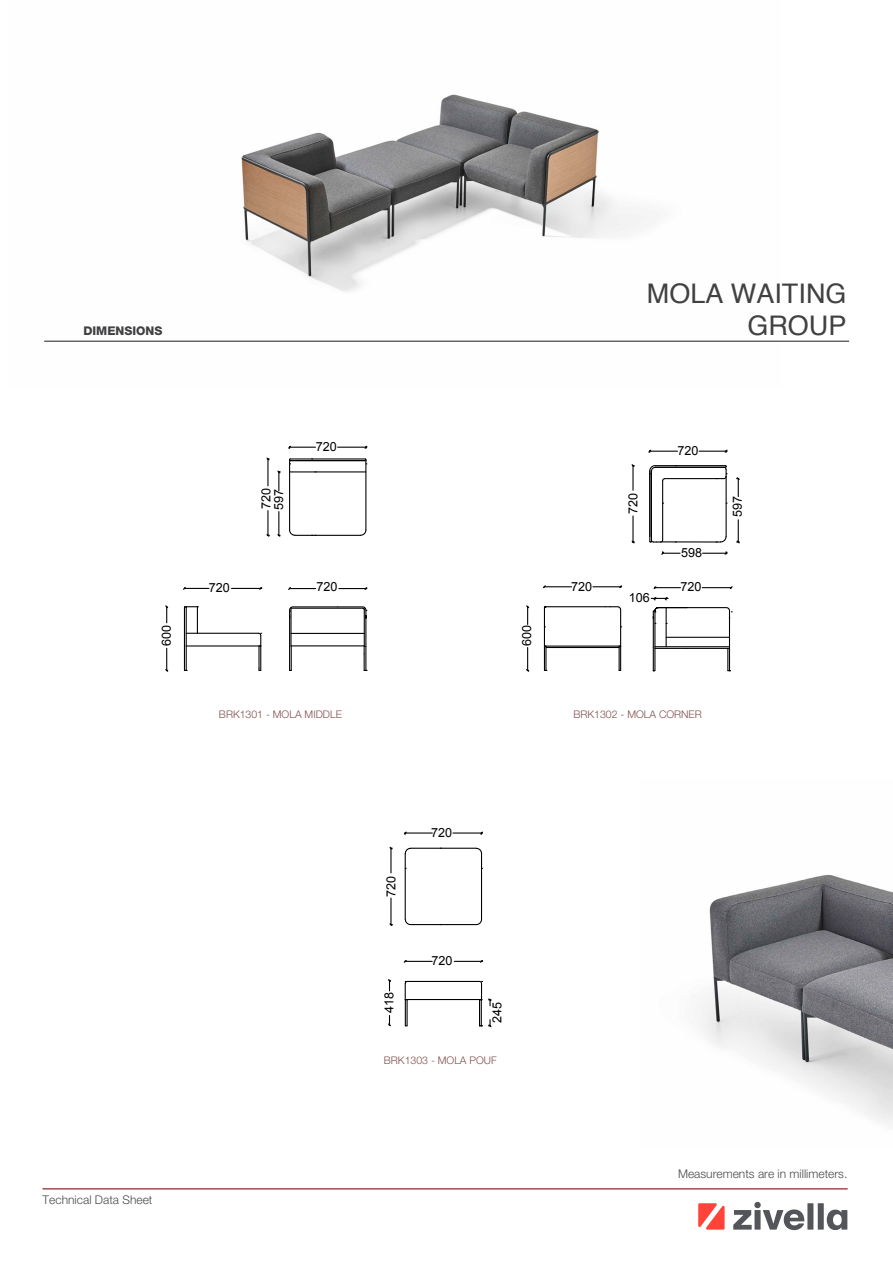
<style>
.page{position:relative;width:893px;height:1263px;background:#fff}
.page>*{position:absolute;margin:0;border:0;box-sizing:border-box;transform-origin:0 0}
.t1{font:27px/32.4px "Helvetica";color:#414042;text-align:right}
.t2{font:12.6px "Arial";color:#000}
.t3{font:300 12px "Helvetica Neue LT Pro";color:#4d4c4c}
.t4{font:300 12px "Helvetica Neue LT Pro";color:#4c4c4c}
.t5{font:800 12px "Helvetica Neue LT Pro";color:#414042}
.t6{font:300 10.5px "Helvetica Neue LT Pro";color:#814f50}
</style>
<div class="page">
<img style="left:694px;top:874px;width:199px;height:252px">
<img style="left:44px;top:94px;width:738px;height:247px">
<hr style="left:44px;top:341px;width:805px;height:1px;background:#1d1d1b">
<svg style="left:733px;top:1210px;width:19px;height:19px"></svg>
<div style="left:754px;top:1210px;width:7px;height:19px;background:#54555a"></div>
<div style="left:754px;top:1202px;width:7px;height:6px;background:#54555a;border-radius:50%"></div>
<svg style="left:763px;top:1209px;width:41px;height:21px"></svg>
<div style="left:807px;top:1203px;width:6px;height:26px;background:#54555a"></div>
<div style="left:818px;top:1203px;width:6px;height:26px;background:#54555a"></div>
<svg style="left:827px;top:1209px;width:20px;height:21px"></svg>
<svg style="left:698px;top:1203px;width:27px;height:26px"></svg>
<hr style="left:43px;top:1188px;width:804px;height:1px;background:#9c5050">
<svg style="left:359px;top:529px;width:8px;height:7px"></svg>
<hr style="left:295px;top:535px;width:66px;height:1px;background:#000">
<svg style="left:289px;top:529px;width:7px;height:7px"></svg>
<hr style="left:290px;top:458px;width:75px;height:1px;background:#000">
<hr style="left:290px;top:471px;width:76px;height:1px;background:#000">
<hr style="left:289px;top:461px;width:1px;height:69px;background:#000">
<hr style="left:365px;top:461px;width:1px;height:69px;background:#000">
<hr style="left:290px;top:460px;width:76px;height:1px;background:#000">
<svg style="left:364px;top:458px;width:3px;height:6px"></svg>
<svg style="left:277px;top:512px;width:4px;height:25px"></svg>
<svg style="left:277px;top:470px;width:4px;height:21px"></svg>
<svg style="left:266px;top:457px;width:4px;height:29px"></svg>
<svg style="left:266px;top:511px;width:4px;height:26px"></svg>
<svg style="left:288px;top:445px;width:27px;height:4px"></svg>
<svg style="left:338px;top:445px;width:30px;height:4px"></svg>
<hr style="left:184px;top:607px;width:1px;height:63px;background:#000">
<hr style="left:186px;top:607px;width:1px;height:63px;background:#000">
<hr style="left:186px;top:645px;width:75px;height:1px;background:#000">
<hr style="left:186px;top:633px;width:73px;height:1px;background:#000">
<svg style="left:183px;top:606px;width:15px;height:27px"></svg>
<svg style="left:257px;top:632px;width:5px;height:39px"></svg>
<svg style="left:289px;top:606px;width:78px;height:65px"></svg>
<svg style="left:165px;top:605px;width:4px;height:18px"></svg>
<svg style="left:165px;top:648px;width:4px;height:24px"></svg>
<hr style="left:231px;top:588px;width:30px;height:1px;background:#000">
<svg style="left:183px;top:587px;width:26px;height:3px"></svg>
<svg style="left:288px;top:587px;width:28px;height:3px"></svg>
<svg style="left:339px;top:587px;width:29px;height:3px"></svg>
<hr style="left:405px;top:999px;width:76px;height:1px;background:#000">
<svg style="left:388px;top:1015px;width:3px;height:12px"></svg>
<svg style="left:388px;top:979px;width:3px;height:12px"></svg>
<svg style="left:403px;top:960px;width:29px;height:3px"></svg>
<svg style="left:454px;top:960px;width:29px;height:3px"></svg>
<svg style="left:475px;top:847px;width:8px;height:8px"></svg>
<hr style="left:481px;top:853px;width:1px;height:66px;background:#000">
<svg style="left:475px;top:918px;width:8px;height:8px"></svg>
<hr style="left:411px;top:924px;width:65px;height:1px;background:#000">
<svg style="left:404px;top:918px;width:8px;height:8px"></svg>
<hr style="left:405px;top:853px;width:1px;height:66px;background:#000">
<svg style="left:404px;top:847px;width:8px;height:8px"></svg>
<hr style="left:411px;top:848px;width:65px;height:1px;background:#000">
<svg style="left:403px;top:831px;width:29px;height:4px"></svg>
<svg style="left:453px;top:831px;width:30px;height:4px"></svg>
<svg style="left:389px;top:846px;width:4px;height:27px"></svg>
<svg style="left:389px;top:898px;width:4px;height:28px"></svg>
<svg style="left:404px;top:980px;width:5px;height:46px"></svg>
<hr style="left:407px;top:981px;width:72px;height:1px;background:#000">
<svg style="left:478px;top:980px;width:14px;height:48px"></svg>
<svg style="left:661px;top:551px;width:19px;height:4px"></svg>
<svg style="left:702px;top:551px;width:26px;height:4px"></svg>
<svg style="left:736px;top:477px;width:4px;height:20px"></svg>
<svg style="left:736px;top:520px;width:4px;height:24px"></svg>
<hr style="left:546px;top:647px;width:73px;height:1px;background:#000">
<svg style="left:716px;top:535px;width:11px;height:8px"></svg>
<hr style="left:655px;top:465px;width:70px;height:1px;background:#000">
<hr style="left:665px;top:478px;width:59px;height:1px;background:#000">
<hr style="left:655px;top:467px;width:69px;height:1px;background:#000">
<hr style="left:632px;top:465px;width:2px;height:25px;background:#000">
<hr style="left:632px;top:516px;width:2px;height:26px;background:#000">
<svg style="left:631px;top:539px;width:4px;height:5px"></svg>
<hr style="left:649px;top:471px;width:1px;height:70px;background:#000">
<hr style="left:662px;top:481px;width:1px;height:59px;background:#000">
<svg style="left:649px;top:539px;width:15px;height:4px"></svg>
<hr style="left:651px;top:471px;width:1px;height:69px;background:#000">
<hr style="left:661px;top:541px;width:60px;height:1px;background:#000">
<svg style="left:649px;top:465px;width:17px;height:17px"></svg>
<svg style="left:723px;top:465px;width:4px;height:15px"></svg>
<svg style="left:648px;top:449px;width:29px;height:4px"></svg>
<svg style="left:699px;top:449px;width:29px;height:4px"></svg>
<hr style="left:726px;top:476px;width:1px;height:61px;background:#000">
<hr style="left:545px;top:606px;width:60px;height:1px;background:#000">
<hr style="left:544px;top:645px;width:77px;height:2px;background:#000">
<hr style="left:544px;top:607px;width:1px;height:39px;background:#000">
<svg style="left:605px;top:606px;width:17px;height:65px"></svg>
<svg style="left:544px;top:645px;width:3px;height:26px"></svg>
<svg style="left:651px;top:597px;width:81px;height:74px"></svg>
<svg style="left:543px;top:585px;width:29px;height:4px"></svg>
<svg style="left:593px;top:585px;width:30px;height:4px"></svg>
<svg style="left:526px;top:605px;width:4px;height:19px"></svg>
<svg style="left:526px;top:647px;width:4px;height:25px"></svg>
<svg style="left:702px;top:586px;width:31px;height:3px"></svg>
<svg style="left:653px;top:586px;width:27px;height:3px"></svg>
<p class="t5" style="left:83px;top:324px;width:81px">DIMENSIONS</p>
<h1 class="t1" style="left:647px;top:278px;width:201px">MOLA WAITING<br>GROUP</h1>
<p class="t2" style="left:158px;top:646px;width:23px;rotate:-90deg">600</p>
<p class="t2" style="left:316px;top:438px;width:23px">720</p>
<p class="t2" style="left:677px;top:442px;width:23px">720</p>
<p class="t2" style="left:258px;top:509px;width:23px;rotate:-90deg">720</p>
<p class="t2" style="left:270px;top:510px;width:23px;rotate:-90deg">597</p>
<p class="t2" style="left:625px;top:514px;width:23px;rotate:-90deg">720</p>
<p class="t2" style="left:681px;top:544px;width:23px">598</p>
<p class="t2" style="left:209px;top:579px;width:23px">720</p>
<p class="t2" style="left:316px;top:579px;width:23px">720</p>
<p class="t2" style="left:571px;top:578px;width:23px">720</p>
<p class="t2" style="left:629px;top:589px;width:23px">106</p>
<p class="t2" style="left:680px;top:578px;width:23px">720</p>
<p class="t2" style="left:518px;top:646px;width:23px;rotate:-90deg">600</p>
<p class="t6" style="left:219px;top:708px;width:124px">BRK1301 - MOLA MIDDLE</p>
<p class="t6" style="left:573px;top:708px;width:130px">BRK1302 - MOLA CORNER</p>
<p class="t2" style="left:729px;top:517px;width:23px;rotate:-90deg">597</p>
<p class="t4" style="left:43px;top:1193px;width:111px">Technical Data Sheet</p>
<p class="t2" style="left:383px;top:897px;width:23px;rotate:-90deg">720</p>
<p class="t2" style="left:381px;top:1013px;width:23px;rotate:-90deg">418</p>
<p class="t2" style="left:431px;top:824px;width:23px">720</p>
<p class="t2" style="left:432px;top:953px;width:23px">720</p>
<p class="t2" style="left:489px;top:1023px;width:23px;rotate:-90deg">245</p>
<p class="t6" style="left:384px;top:1054px;width:114px">BRK1303 - MOLA POUF</p>
<p class="t3" style="left:678px;top:1167px;width:171px">Measurements are in millimeters.</p>
</div>
